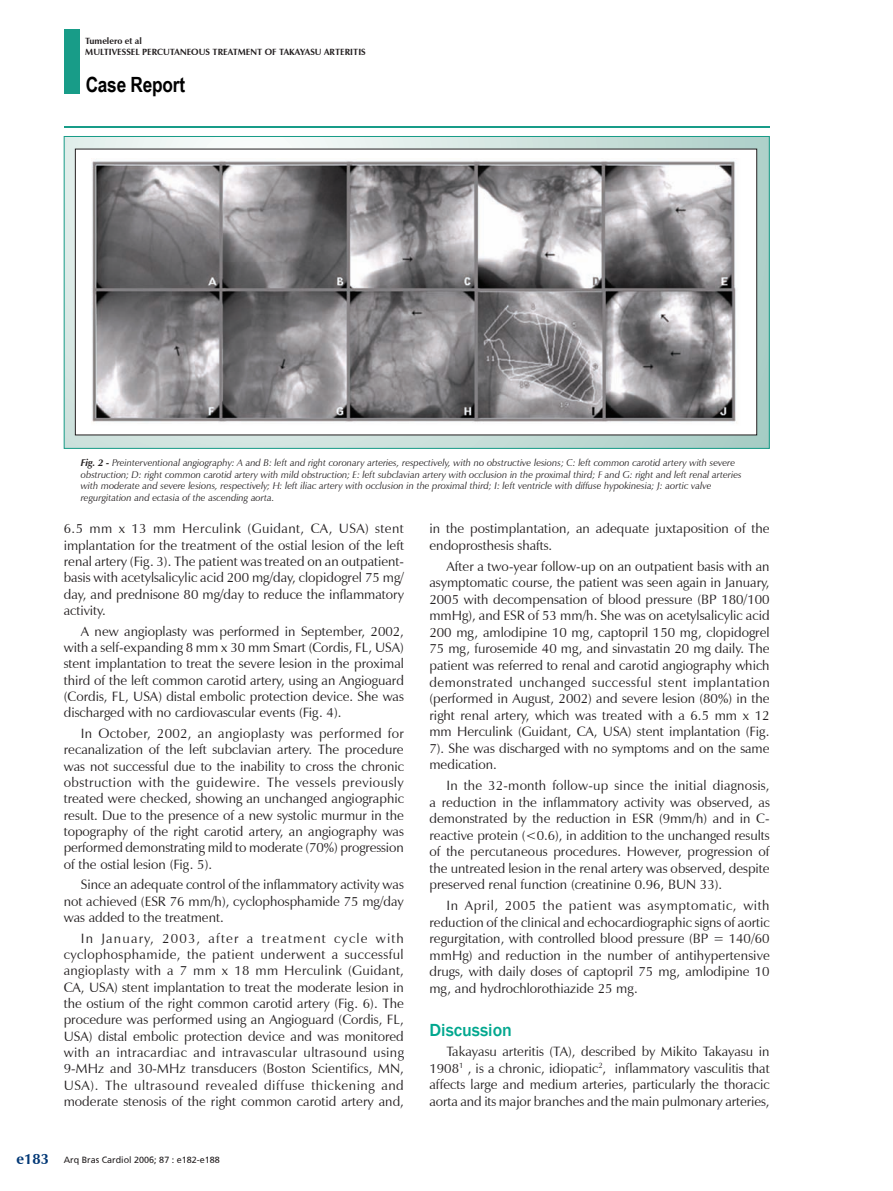
<style>
.page{position:relative;width:893px;height:1191px;background:#fff}
.page>*{position:absolute;margin:0;border:0;box-sizing:border-box;transform-origin:0 0}
.t1{font:700 21px "Arial Narrow";letter-spacing:-.01em;color:#000}
.Títulos__textos{font:500 18px "Franklin Gothic";color:#00a78e}
.t2{font:700 15px "Zapf Humanist 601 BT";color:#013775}
.Texto{font:13.5px/16.4px "Zapf Humanist 601 BT";color:#231f20;text-align:justify}
._04_FIGURA_ref{font:italic 9.75px/11.7px "Zapf Humanist 601 BT";color:#231f20}
.t3{font:700 9px "Zapf Humanist 601 BT";color:#231f20}
.t4{font:9px "Frutiger";color:#231f20}
.s1{font-weight:700}
</style>
<div class="page">
<hr style="left:64px;top:126px;width:706px;height:2px;background:#189c88">
<div style="left:64px;top:29px;width:16px;height:65px;background:#189c88"></div>
<svg style="left:66px;top:138px;width:702px;height:309px;background:#c5dad5"></svg>
<div style="left:75px;top:149px;width:682px;height:286px;background:#fff"></div>
<img style="left:92px;top:160px;width:645px;height:263px">
<p class="t3" style="left:85px;top:36px;width:58px">TUMELERO ET AL</p>
<p class="t3" style="left:85px;top:47px;width:201px">MULTIVESSEL PERCUTANEOUS TREATMENT OF TAKA</p>
<p class="t3" style="left:300px;top:47px;width:67px">YASU ARTERITIS</p>
<h1 class="t1" style="left:86px;top:68px;width:101px">Case Report</h1>
<p class="_04_FIGURA_ref" style="left:81px;top:456px;width:662px"><span class="s1">Fig. 2 -</span> Preinterventional angiography: A and B: left and right coronary arteries, respectively, with no obstructive lesions; C: left common carotid artery with severe obstruction; D: right common carotid artery with mild obstruction; E: left subclavian artery with occlusion in the proximal third; F and G: right and left renal arteries with moderate and severe lesions, respectively; H: left iliac artery with occlusion in the proximal third; I: left ventricle with diffuse hypokinesia; J: aortic valve regurgitation and ectasia of the ascending aorta.</p>
<p class="Texto" style="left:64px;top:520px;width:342px">6.5 mm x 13 mm Herculink (Guidant, CA, USA) stent implantation for the treatment of the ostial lesion of the left renal artery (Fig. 3). The patient was treated on an outpatient&shy;basis with acetylsalicylic acid 200 mg/day, clopidogrel 75 mg/ day, and prednisone 80 mg/day to reduce the inflammatory activity.</p>
<p class="Texto" style="left:64px;top:623px;width:342px;text-indent:17px">A new angioplasty was performed in September, 2002, with a self-expanding 8 mm x 30 mm Smart (Cordis, FL, USA) stent implantation to treat the severe lesion in the proximal third of the left common carotid artery, using an Angioguard (Cordis, FL, USA) distal embolic protection device. She was discharged with no cardiovascular events (Fig. 4).</p>
<p class="Texto" style="left:64px;top:725px;width:342px;text-indent:17px">In October, 2002, an angioplasty was performed for recanalization of the left subclavian artery. The procedure was not successful due to the inability to cross the chronic obstruction with the guidewire. The vessels previously treated were checked, showing an unchanged angiographic result. Due to the presence of a new systolic murmur in the topography of the right carotid artery, an angiography was performed demonstrating mild to moderate (70%) progression of the ostial lesion (Fig. 5).</p>
<p class="Texto" style="left:64px;top:876px;width:342px;text-indent:17px">Since an adequate control of the inflammatory activity was not achieved (ESR 76 mm/h), cyclophosphamide 75 mg/day was added to the treatment.</p>
<p class="Texto" style="left:64px;top:929px;width:342px;text-indent:17px">In January, 2003, after a treatment cycle with cyclophosphamide, the patient underwent a successful angioplasty with a 7 mm x 18 mm Herculink (Guidant, CA, USA) stent implantation to treat the moderate lesion in the ostium of the right common carotid artery (Fig. 6). The procedure was performed using an Angioguard (Cordis, FL, USA) distal embolic protection device and was monitored with an intracardiac and intravascular ultrasound using 9-MHz and 30-MHz transducers (Boston Scientifics, MN, USA). The ultrasound revealed diffuse thickening and moderate stenosis of the right common carotid artery and,</p>
<p class="Texto" style="left:429px;top:520px;width:342px">in the postimplantation, an adequate juxtaposition of the endoprosthesis shafts.</p>
<p class="Texto" style="left:429px;top:558px;width:342px;text-indent:17px">After a two-year follow-up on an outpatient basis with an asymptomatic course, the patient was seen again in January, 2005 with decompensation of blood pressure (BP 180/100 mmHg), and ESR of 53 mm/h. She was on acetylsalicylic acid 200 mg, amlodipine 10 mg, captopril 150 mg, clopidogrel 75 mg, furosemide 40 mg, and sinvastatin 20 mg daily. The patient was referred to renal and carotid angiography which demonstrated unchanged successful stent implantation (performed in August, 2002) and severe lesion (80%) in the right renal artery, which was treated with a 6.5 mm x 12 mm Herculink (Guidant, CA, USA) stent implantation (Fig.<br>7). She was discharged with no symptoms and on the same medication.</p>
<p class="Texto" style="left:429px;top:777px;width:342px;text-indent:17px">In the 32-month follow-up since the initial diagnosis, a reduction in the inflammatory activity was observed, as demonstrated by the reduction in ESR (9mm/h) and in C&shy;reactive protein (&lt;0.6), in addition to the unchanged results of the percutaneous procedures. However, progression of the untreated lesion in the renal artery was observed, despite preserved renal function (creatinine 0.96, BUN 33).</p>
<p class="Texto" style="left:429px;top:897px;width:342px;text-indent:17px">In April, 2005 the patient was asymptomatic, with reduction of the clinical and echocardiographic signs of aortic regurgitation, with controlled blood pressure (BP = 140/60 mmHg) and reduction in the number of antihypertensive drugs, with daily doses of captopril 75 mg, amlodipine 10 mg, and hydrochlorothiazide 25 mg.</p>
<p class="Títulos__textos" style="left:429px;top:1018px;width:84px">Discussion</p>
<p class="Texto" style="left:429px;top:1043px;width:342px;text-indent:17px">Takayasu arteritis (TA), described by Mikito Takayasu in 1908<sup>1</sup> , is a chronic, idiopatic<sup>2</sup>, inflammatory vasculitis that affects large and medium arteries, particularly the thoracic aorta and its major branches and the main pulmonary arteries,</p>
<p class="t2" style="left:17px;top:1149px;width:34px">E183</p>
<p class="t4" style="left:64px;top:1154px;width:158px">Arq Bras Cardiol 2006; 87 : e182-e188</p>
</div>
